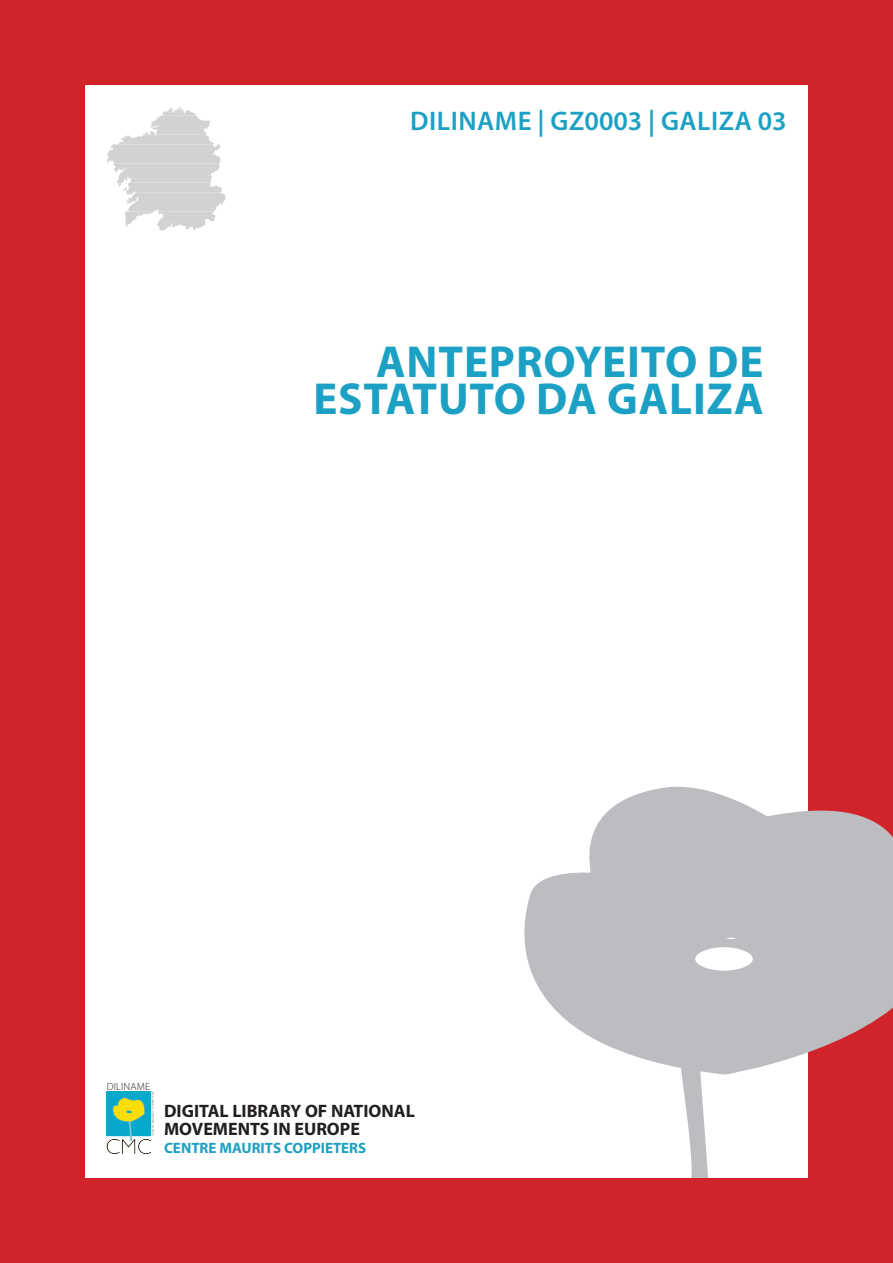
<style>
.page{position:relative;width:893px;height:1263px;background:#d1232a}
.page>*{position:absolute;margin:0;border:0;box-sizing:border-box;transform-origin:0 0}
.t1{font:700 45px/37.5px "Myriad Pro";letter-spacing:.02em;color:#1ca0c3;text-align:right}
.t2{font:600 27px "Myriad Pro";letter-spacing:.02em;color:#1ca0c3}
.t3{font:700 18px/18px "Myriad";color:#231f20}
.t4{font:700 15px "Myriad";color:#1ca0c3}
.t5{font:300 10.5px "Myriad Pro";letter-spacing:.02em;color:#231f20}
</style>
<div class="page">
<div style="left:85px;top:85px;width:723px;height:1093px;background:#fff"></div>
<svg style="left:682px;top:1078px;width:26px;height:100px"></svg>
<svg style="left:524px;top:786px;width:369px;height:292px"></svg>
<div style="left:102px;top:1088px;width:53px;height:69px;background:linear-gradient(to right,#fff,#fff)"></div>
<img style="left:106px;top:1092px;width:47px;height:61px">
<svg style="left:107px;top:106px;width:119px;height:125px"></svg>
<h2 class="t2" style="left:410px;top:103px;width:378px">DILINAME | Gz0003 | GALIZA 03</h2>
<h1 class="t1" style="left:313px;top:341px;width:452px">ANTEPROYEITO DE<br>ESTATUTO DA GALIZA</h1>
<p class="t5" style="left:107px;top:1080px;width:45px">DILINAME</p>
<p class="t3" style="left:164px;top:1102px;width:252px">DIGITAL LIBRARY OF NATIONAL<br>MOVEMENTS IN EUROPE</p>
<p class="t4" style="left:164px;top:1140px;width:19px">CENTRE</p>
<p class="t4" style="left:219px;top:1140px;width:22px">MAURITS</p>
<p class="t4" style="left:284px;top:1140px;width:18px">COPPIETERS</p>
</div>
